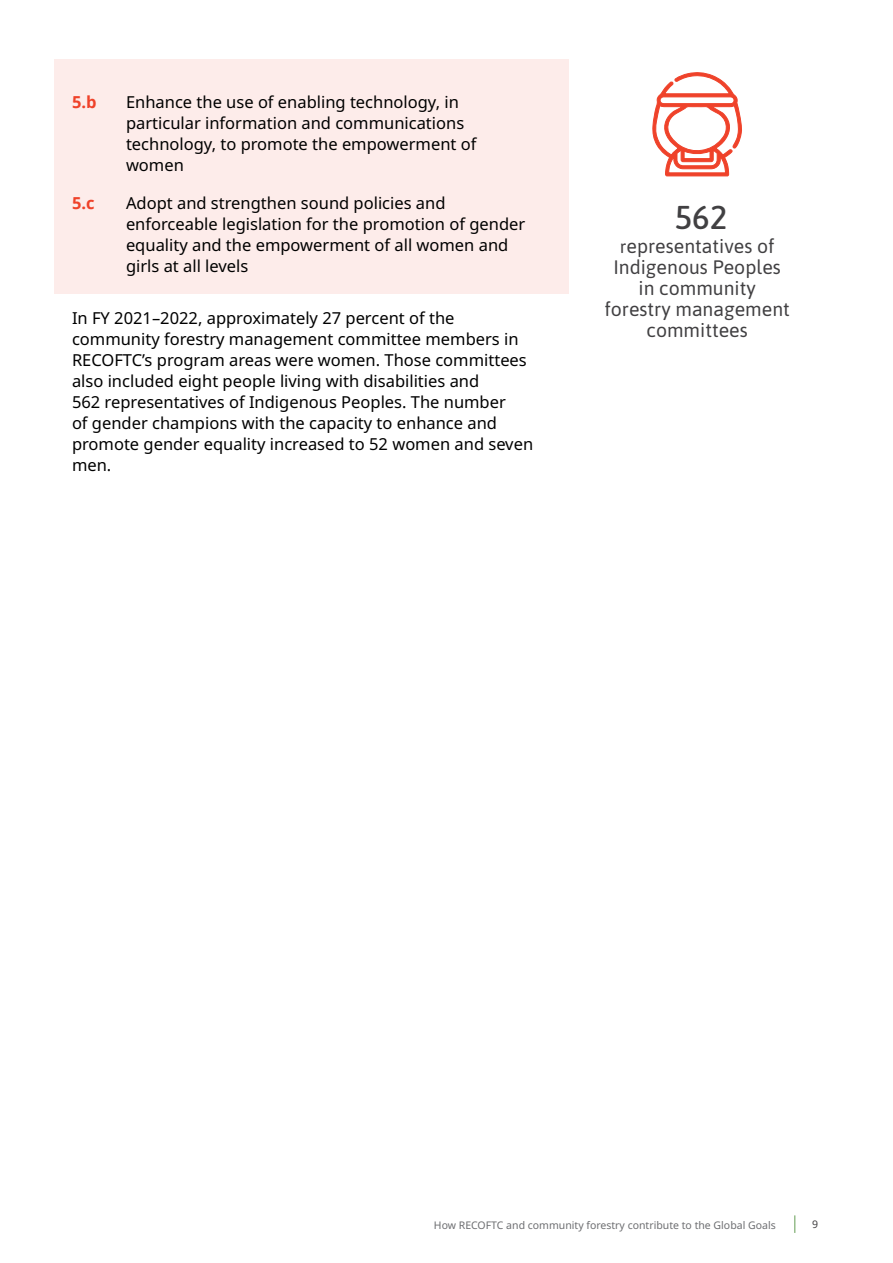
<style>
.page{position:relative;width:893px;height:1263px;background:#fff}
.page>*{position:absolute;margin:0;border:0;box-sizing:border-box;transform-origin:0 0}
.t1{font:500 33px "Asap";color:#414042}
.t2{font:19.5px/21px "Asap";color:#414042;text-align:center}
.t3{font:16.5px/21px "Noto Sans";color:#000}
.t4{font:700 16.5px "Noto Sans";color:#ef422a}
.t5{font:10.5px "Noto Sans";color:#6d6e71}
.t6{font:10.5px "Noto Sans";color:#414042}
.s1{font-size:18.15px}
</style>
<div class="page">
<svg style="left:794px;top:1215px;width:1px;height:18px"></svg>
<div style="left:54px;top:59px;width:515px;height:234px;background:#fdecea"></div>
<svg style="left:652px;top:72px;width:90px;height:105px"></svg>
<p class="t4" style="left:72px;top:90px;width:26px">5.b</p>
<p class="t3" style="left:126px;top:92px;width:352px">Enhance the use of enabling technology, in particular information and communications technology, to promote the empowerment of women</p>
<p class="t4" style="left:72px;top:191px;width:24px">5.c</p>
<p class="t3" style="left:126px;top:192px;width:401px">Adopt and strengthen sound policies and enforceable legislation for the promotion of gender equality and the empowerment of all women and girls at all levels</p>
<p class="t3" style="left:72px;top:308px;width:463px">In FY 2021–2022, approximately 27 percent of the community forestry management committee members in RECOFTC’s program areas were women. Those committees also included eight people living with disabilities and<br>562 representatives of Indigenous Peoples. The number<br>of gender champions with the capacity to enhance and promote gender equality increased to 52 women and seven men.</p>
<h1 class="t1" style="left:675px;top:194px;width:54px">562</h1>
<p class="t2" style="left:604px;top:235px;width:187px"><span class="s1">r</span>epresentatives of<br>Indigenous Peoples in community forestry management committees</p>
<p class="t5" style="left:434px;top:1217px;width:343px">How RECOFTC and community forestry contribute to the Global Goals</p>
<p class="t6" style="left:812px;top:1217px;width:8px">9</p>
</div>
